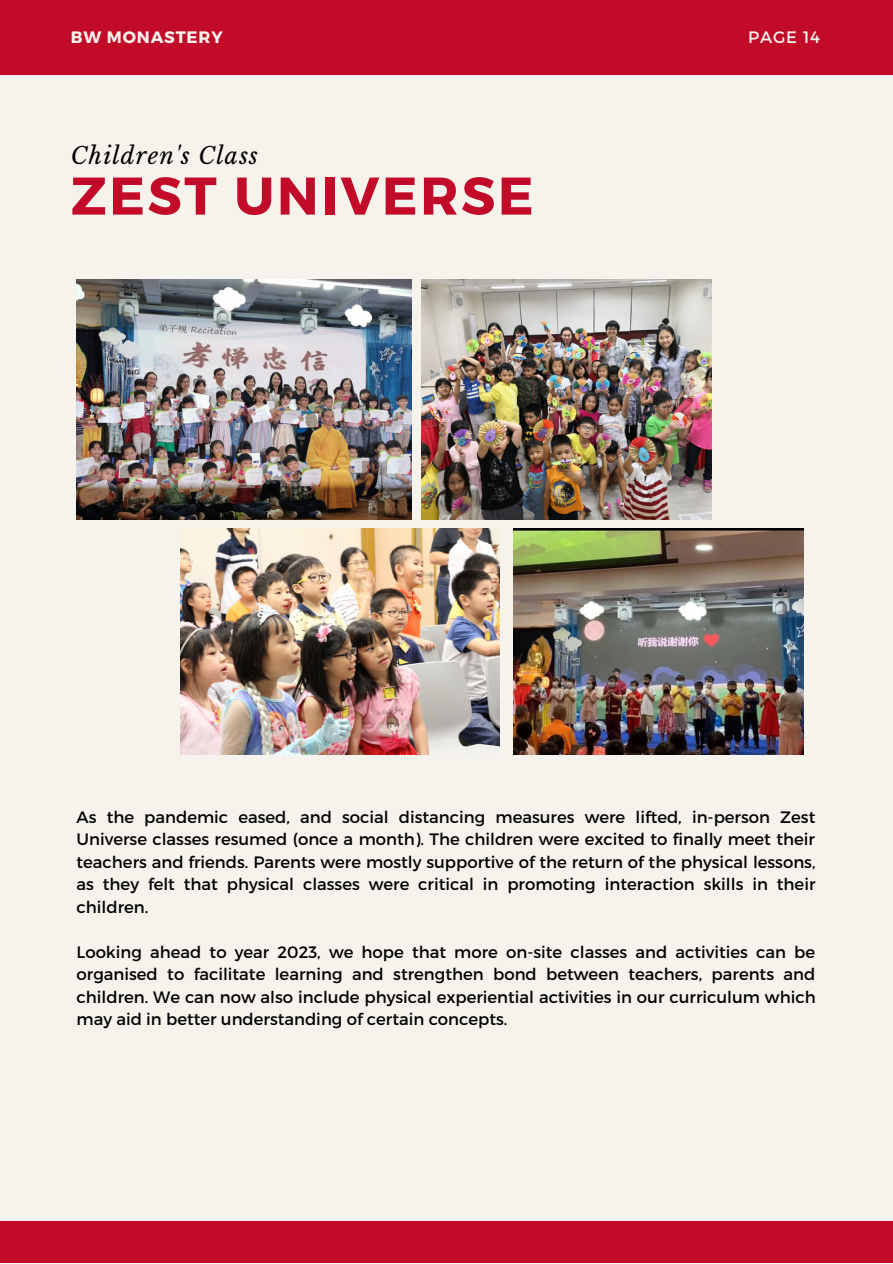
<style>
.page{position:relative;width:893px;height:1264px;background:#fff}
.page>*{position:absolute;margin:0;border:0;box-sizing:border-box;transform-origin:0 0}
.t1{font:700 52.95px "Montserrat";letter-spacing:.05em;color:#c20a29}
.t2{font:italic 23.1px "Libre Baskerville";letter-spacing:.05em;color:#000}
.t3{font:16.5px/22.5px "Montserrat";color:#000;text-align:justify}
.t4{font:700 16.5px "Montserrat";letter-spacing:.05em;color:#f6f3ed}
.t5{font:16.5px "Montserrat";letter-spacing:.05em;color:#f6f3ed}
</style>
<div class="page">
<div style="left:0;top:0;width:892px;height:1262px;background:#f6f3ed"></div>
<div style="left:0;top:0;width:892px;height:74px;background:#c20a29"></div>
<img style="left:77px;top:280px;width:335px;height:239px">
<img style="left:180px;top:528px;width:319px;height:226px">
<img style="left:513px;top:528px;width:290px;height:226px">
<img style="left:421px;top:280px;width:290px;height:239px">
<div style="left:0;top:1221px;width:892px;height:41px;background:#c20a29"></div>
<p class="t4" style="left:71px;top:27px;width:153px">BW MONASTERY</p>
<p class="t5" style="left:748px;top:27px;width:73px">PAGE 14</p>
<h2 class="t2" style="left:71px;top:142px;width:189px">Children's Class</h2>
<h1 class="t1" style="left:71px;top:161px;width:464px">ZEST UNIVERSE</h1>
<p class="t3" style="left:77px;top:804px;width:740px">As the pandemic eased, and social distancing measures were lifted, in-person Zest Universe classes resumed (once a month). The children were excited to finally meet their teachers and friends. Parents were mostly supportive of the return of the physical lessons, as they felt that physical classes were critical in promoting interaction skills in their children.</p>
<p class="t3" style="left:77px;top:939px;width:740px">Looking ahead to year 2023, we hope that more on-site classes and activities can be organised to facilitate learning and strengthen bond between teachers, parents and children. We can now also include physical experiential activities in our curriculum which may aid in better understanding of certain concepts.</p>
</div>
